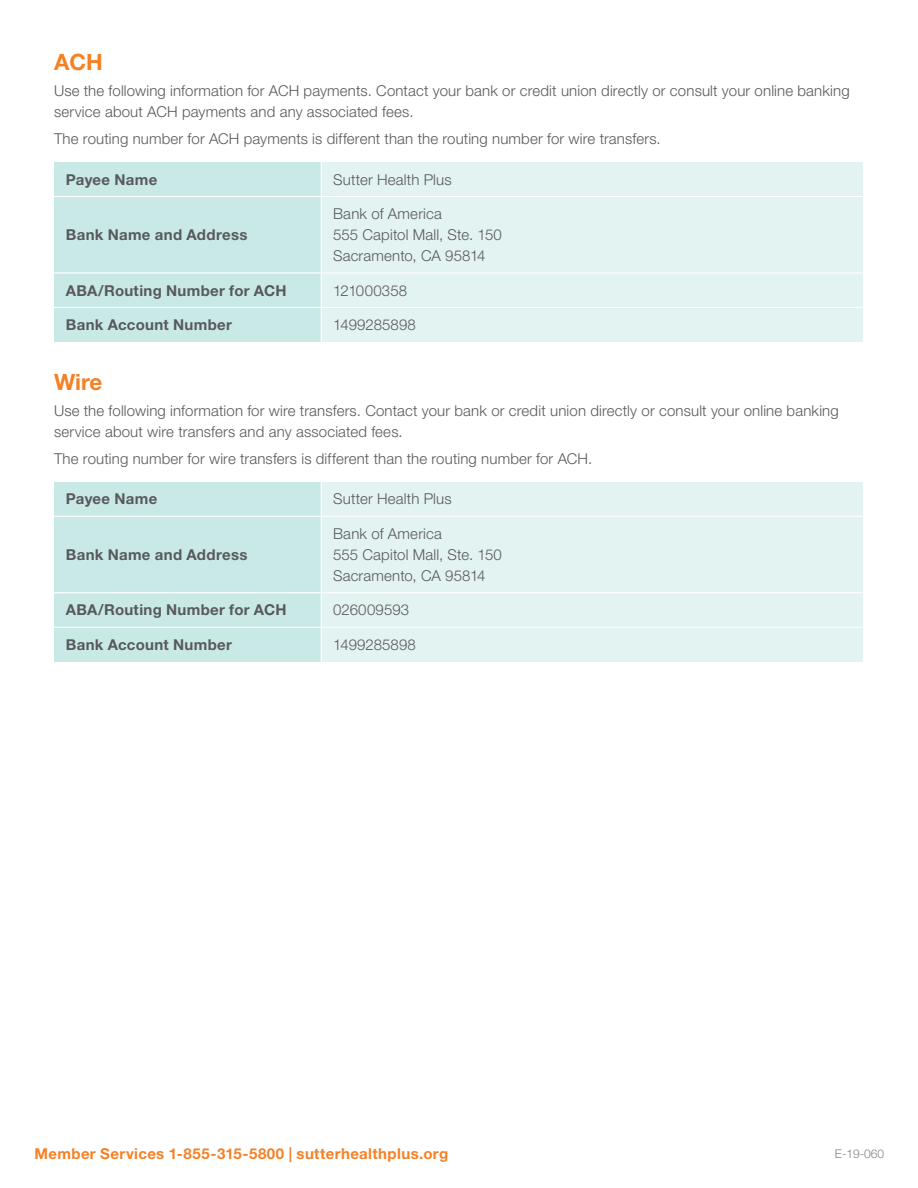
<style>
.page{position:relative;width:918px;height:1188px;background:#fff}
.page>*{position:absolute;margin:0;border:0;box-sizing:border-box;transform-origin:0 0}
.t1{font:700 22.5px "Helvetica Neue LT Std";color:#f58125}
.t2{font:300 15px/21px "Helvetica Neue LT Std";letter-spacing:.01em;color:#58595b}
.t3{font:700 15px "Helvetica Neue LT Std";letter-spacing:.02em;color:#58595b}
.t4{font:700 15px "Helvetica Neue LT Std";letter-spacing:.025em;color:#f58125}
.t5{font:300 12px "Helvetica Neue LT Std";color:#808285}
</style>
<div class="page">
<div style="left:54px;top:162px;width:267px;height:34px;background:#c9e9e7"></div>
<div style="left:54px;top:196px;width:267px;height:77px;background:#c9e9e7"></div>
<div style="left:54px;top:273px;width:267px;height:34px;background:#c9e9e7"></div>
<div style="left:54px;top:307px;width:267px;height:35px;background:#c9e9e7"></div>
<div style="left:321px;top:162px;width:542px;height:34px;background:#e3f3f1"></div>
<div style="left:321px;top:196px;width:542px;height:77px;background:#e3f3f1"></div>
<div style="left:321px;top:273px;width:542px;height:34px;background:#e3f3f1"></div>
<div style="left:321px;top:307px;width:542px;height:35px;background:#e3f3f1"></div>
<hr style="left:321px;top:162px;width:1px;height:34px;background:#fff">
<hr style="left:54px;top:196px;width:267px;height:1px;background:#fff">
<hr style="left:321px;top:196px;width:542px;height:1px;background:#fff">
<hr style="left:321px;top:197px;width:1px;height:75px;background:#fff">
<hr style="left:54px;top:272px;width:267px;height:2px;background:#fff">
<hr style="left:321px;top:272px;width:542px;height:2px;background:#fff">
<hr style="left:321px;top:274px;width:1px;height:33px;background:#fff">
<hr style="left:54px;top:307px;width:267px;height:1px;background:#fff">
<hr style="left:321px;top:307px;width:542px;height:1px;background:#fff">
<hr style="left:321px;top:308px;width:1px;height:34px;background:#fff">
<div style="left:54px;top:482px;width:267px;height:34px;background:#c9e9e7"></div>
<div style="left:54px;top:516px;width:267px;height:77px;background:#c9e9e7"></div>
<div style="left:54px;top:593px;width:267px;height:34px;background:#c9e9e7"></div>
<div style="left:54px;top:627px;width:267px;height:35px;background:#c9e9e7"></div>
<div style="left:321px;top:482px;width:542px;height:34px;background:#e3f3f1"></div>
<div style="left:321px;top:516px;width:542px;height:77px;background:#e3f3f1"></div>
<div style="left:321px;top:593px;width:542px;height:34px;background:#e3f3f1"></div>
<div style="left:321px;top:627px;width:542px;height:35px;background:#e3f3f1"></div>
<hr style="left:321px;top:482px;width:1px;height:34px;background:#fff">
<hr style="left:54px;top:516px;width:267px;height:1px;background:#fff">
<hr style="left:321px;top:516px;width:542px;height:1px;background:#fff">
<hr style="left:321px;top:517px;width:1px;height:75px;background:#fff">
<hr style="left:54px;top:592px;width:267px;height:1px;background:#fff">
<hr style="left:321px;top:592px;width:542px;height:1px;background:#fff">
<hr style="left:321px;top:593px;width:1px;height:34px;background:#fff">
<hr style="left:54px;top:627px;width:267px;height:1px;background:#fff">
<hr style="left:321px;top:627px;width:542px;height:1px;background:#fff">
<hr style="left:321px;top:628px;width:1px;height:34px;background:#fff">
<h2 class="t1" style="left:54px;top:48px;width:50px">ACH</h2>
<p class="t2" style="left:54px;top:80px;width:797px">Use the following information for ACH payments. Contact your bank or credit union directly or consult your online banking service about ACH payments and any associated fees.</p>
<p class="t2" style="left:54px;top:128px;width:608px">The routing number for ACH payments is different than the routing number for wire transfers.</p>
<h3 class="t3" style="left:66px;top:170px;width:93px">Payee Name</h3>
<p class="t2" style="left:333px;top:168px;width:120px">Sutter Health Plus</p>
<h3 class="t3" style="left:66px;top:225px;width:183px">Bank Name and Address</h3>
<p class="t2" style="left:333px;top:203px;width:110px">Bank of America</p>
<p class="t2" style="left:333px;top:224px;width:170px">555 Capitol Mall, Ste. 150</p>
<p class="t2" style="left:333px;top:245px;width:154px">Sacramento, CA 95814</p>
<h3 class="t3" style="left:66px;top:281px;width:222px">ABA/Routing Number for ACH</h3>
<p class="t2" style="left:333px;top:279px;width:75px">121000358</p>
<h3 class="t3" style="left:66px;top:315px;width:168px">Bank Account Number</h3>
<p class="t2" style="left:333px;top:314px;width:84px">1499285898</p>
<h2 class="t1" style="left:54px;top:368px;width:50px">Wire</h2>
<p class="t2" style="left:54px;top:400px;width:786px">Use the following information for wire transfers. Contact your bank or credit union directly or consult your online banking service about wire transfers and any associated fees.</p>
<p class="t2" style="left:54px;top:448px;width:540px">The routing number for wire transfers is different than the routing number for ACH.</p>
<h3 class="t3" style="left:66px;top:490px;width:93px">Payee Name</h3>
<p class="t2" style="left:333px;top:488px;width:120px">Sutter Health Plus</p>
<h3 class="t3" style="left:66px;top:545px;width:183px">Bank Name and Address</h3>
<p class="t2" style="left:333px;top:523px;width:110px">Bank of America</p>
<p class="t2" style="left:333px;top:544px;width:170px">555 Capitol Mall, Ste. 150</p>
<p class="t2" style="left:333px;top:565px;width:154px">Sacramento, CA 95814</p>
<h3 class="t3" style="left:66px;top:601px;width:222px">ABA/Routing Number for ACH</h3>
<p class="t2" style="left:333px;top:599px;width:78px">026009593</p>
<h3 class="t3" style="left:66px;top:635px;width:168px">Bank Account Number</h3>
<p class="t2" style="left:333px;top:634px;width:84px">1499285898</p>
<p class="t4" style="left:35px;top:1144px;width:415px">Member Services 1-855-315-5800 | sutterhealthplus.org</p>
<p class="t5" style="left:835px;top:1146px;width:51px">E-19-060</p>
</div>
